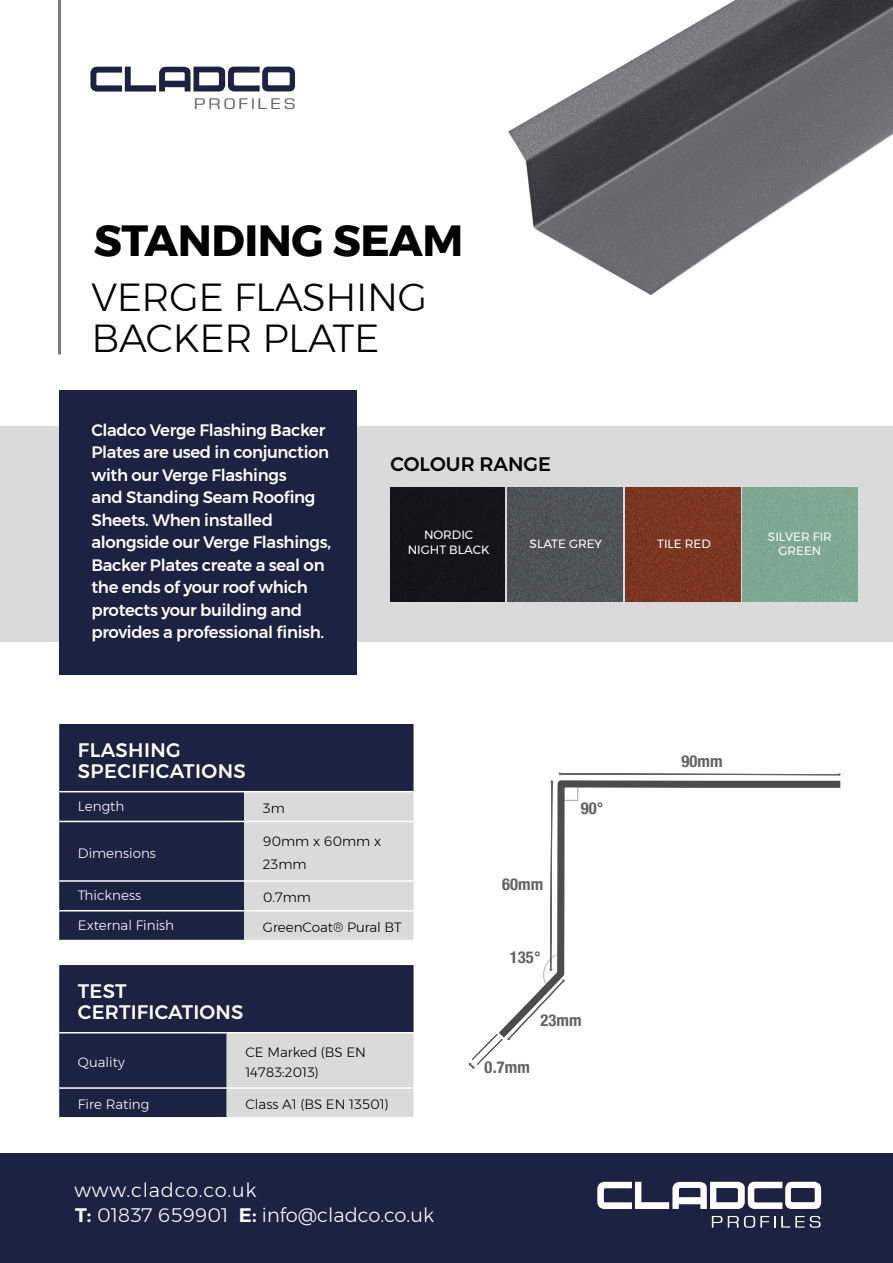
<style>
.page{position:relative;width:893px;height:1263px;background:#fff}
.page>*{position:absolute;margin:0;border:0;box-sizing:border-box;transform-origin:0 0}
.t1{font:700 43.5px "Montserrat";letter-spacing:-.01em;color:#000}
.t2{font:300 39px/40.5px "Montserrat";letter-spacing:-.01em;color:#000}
.t3{font:500 19.5px/21px "Montserrat";letter-spacing:.015em;color:#fff}
.t4{font:300 19.5px "Montserrat";color:#fff}
.t5{font:300 19.5px "Montserrat";letter-spacing:.04em;color:#fff}
.t6{font:500 19.5px "Montserrat";color:#000}
.t7{font:17.4px "Euro Style Normal";letter-spacing:.19em;color:#646363;scale:1.23 1}
.t8{font:500 16.5px/22.5px "Montserrat";letter-spacing:-.02em;color:#fff}
.t9{font:700 condensed 16.5px "Helvetica Neue";letter-spacing:.01em;color:#646363}
.t10{font:300 13.5px/22.8px "Montserrat";color:#000}
.t11{font:300 13.5px "Montserrat";color:#fff}
.t12{font:12px/14.4px "Montserrat";color:#fff;text-align:center}
.s1{font-weight:600}
</style>
<div class="page">
<img style="left:508px;top:0;width:385px;height:296px">
<div style="left:0;top:426px;width:893px;height:215px;background:#dadada"></div>
<div style="left:0;top:1153px;width:893px;height:110px;background:#1b2242"></div>
<div style="left:59px;top:390px;width:298px;height:285px;background:#1b2242"></div>
<hr style="left:58px;top:0;width:3px;height:353px;background:#7c7b7b">
<svg style="left:712px;top:1216px;width:108px;height:12px"></svg>
<svg style="left:597px;top:1182px;width:224px;height:27px"></svg>
<div style="left:390px;top:487px;width:115px;height:114px;background:#151517"></div>
<img style="left:508px;top:487px;width:114px;height:114px">
<img style="left:626px;top:487px;width:114px;height:114px">
<div style="left:743px;top:487px;width:114px;height:114px;background:#7ea892"></div>
<svg style="left:90px;top:67px;width:205px;height:25px"></svg>
<div style="left:59px;top:724px;width:355px;height:216px;background:#1b2242"></div>
<div style="left:244px;top:792px;width:170px;height:148px;background:#dadada"></div>
<hr style="left:59px;top:791px;width:185px;height:1px;background:#fff">
<hr style="left:244px;top:791px;width:170px;height:1px;background:#fff">
<hr style="left:59px;top:821px;width:185px;height:1px;background:#fff">
<hr style="left:244px;top:821px;width:170px;height:1px;background:#fff">
<hr style="left:59px;top:880px;width:185px;height:2px;background:#fff">
<hr style="left:244px;top:880px;width:170px;height:2px;background:#fff">
<hr style="left:59px;top:910px;width:185px;height:1px;background:#fff">
<hr style="left:244px;top:910px;width:170px;height:1px;background:#fff">
<svg style="left:468px;top:772px;width:373px;height:297px"></svg>
<div style="left:561px;top:784px;width:17px;height:17px;border:1px solid #4d4c4c"></div>
<div style="left:59px;top:965px;width:355px;height:152px;background:#1b2242"></div>
<div style="left:227px;top:1033px;width:187px;height:84px;background:#dadada"></div>
<hr style="left:59px;top:1032px;width:168px;height:1px;background:#fff">
<hr style="left:227px;top:1032px;width:187px;height:1px;background:#fff">
<hr style="left:59px;top:1087px;width:168px;height:2px;background:#fff">
<hr style="left:227px;top:1087px;width:187px;height:2px;background:#fff">
<p class="t7" style="left:195px;top:97px;width:83px">PROFILES</p>
<h1 class="t1" style="left:94px;top:206px;width:371px">STANDING SEAM</h1>
<h2 class="t2" style="left:91px;top:277px;width:337px">VERGE FLASHING<br>BACKER PLATE</h2>
<p class="t8" style="left:91px;top:419px;width:241px">Cladco Verge Flashing Backer<br>Plates are used in conjunction with our Verge Flashings<br>and Standing Seam Roofing<br>Sheets. When installed alongside our Verge Flashings,<br>Backer Plates create a seal on the ends of your roof which protects your building and provides a professional finish.</p>
<p class="t6" style="left:390px;top:449px;width:162px">COLOUR RANGE</p>
<p class="t12" style="left:408px;top:528px;width:83px">NORDIC<br>NIGHT BLACK</p>
<p class="t12" style="left:530px;top:536px;width:74px">SLATE GREY</p>
<p class="t12" style="left:657px;top:536px;width:55px">TILE RED</p>
<p class="t12" style="left:768px;top:529px;width:66px">SILVER FIR<br>GREEN</p>
<p class="t3" style="left:78px;top:739px;width:169px">FLASHING<br>SPECIFICATIONS</p>
<p class="t11" style="left:78px;top:796px;width:48px">Length</p>
<p class="t10" style="left:263px;top:797px;width:23px">3m</p>
<p class="t11" style="left:78px;top:843px;width:79px">Dimensions</p>
<p class="t10" style="left:263px;top:830px;width:120px">90mm x 60mm x<br>23mm</p>
<p class="t11" style="left:78px;top:885px;width:65px">Thickness</p>
<p class="t10" style="left:263px;top:886px;width:50px">0.7mm</p>
<p class="t11" style="left:78px;top:915px;width:98px">External Finish</p>
<p class="t10" style="left:263px;top:916px;width:140px">GreenCoat® Pural BT</p>
<p class="t3" style="left:78px;top:980px;width:167px">TEST<br>CERTIFICATIONS</p>
<p class="t11" style="left:78px;top:1052px;width:48px">Quality</p>
<p class="t10" style="left:245px;top:1042px;width:122px;line-height:19.5px">CE Marked (BS EN<br>14783:2013)</p>
<p class="t11" style="left:78px;top:1094px;width:73px">Fire Rating</p>
<p class="t10" style="left:245px;top:1093px;width:145px">Class A1 (BS EN 13501)</p>
<p class="t5" style="left:74px;top:1175px;width:184px">www.cladco.co.uk</p>
<p class="t4" style="left:75px;top:1201px;width:360px"><span class="s1">T:</span> 01837 659901 <span class="s1">E:</span> info@cladco.co.uk</p>
<p class="t9" style="left:502px;top:870px;width:43px">60mm</p>
<p class="t9" style="left:510px;top:943px;width:32px">135°</p>
<p class="t9" style="left:581px;top:794px;width:24px">90°</p>
<p class="t9" style="left:540px;top:1006px;width:43px">23mm</p>
<p class="t9" style="left:484px;top:1054px;width:47px;rotate:-1deg">0.7mm</p>
<p class="t9" style="left:681px;top:747px;width:43px">90mm</p>
</div>
